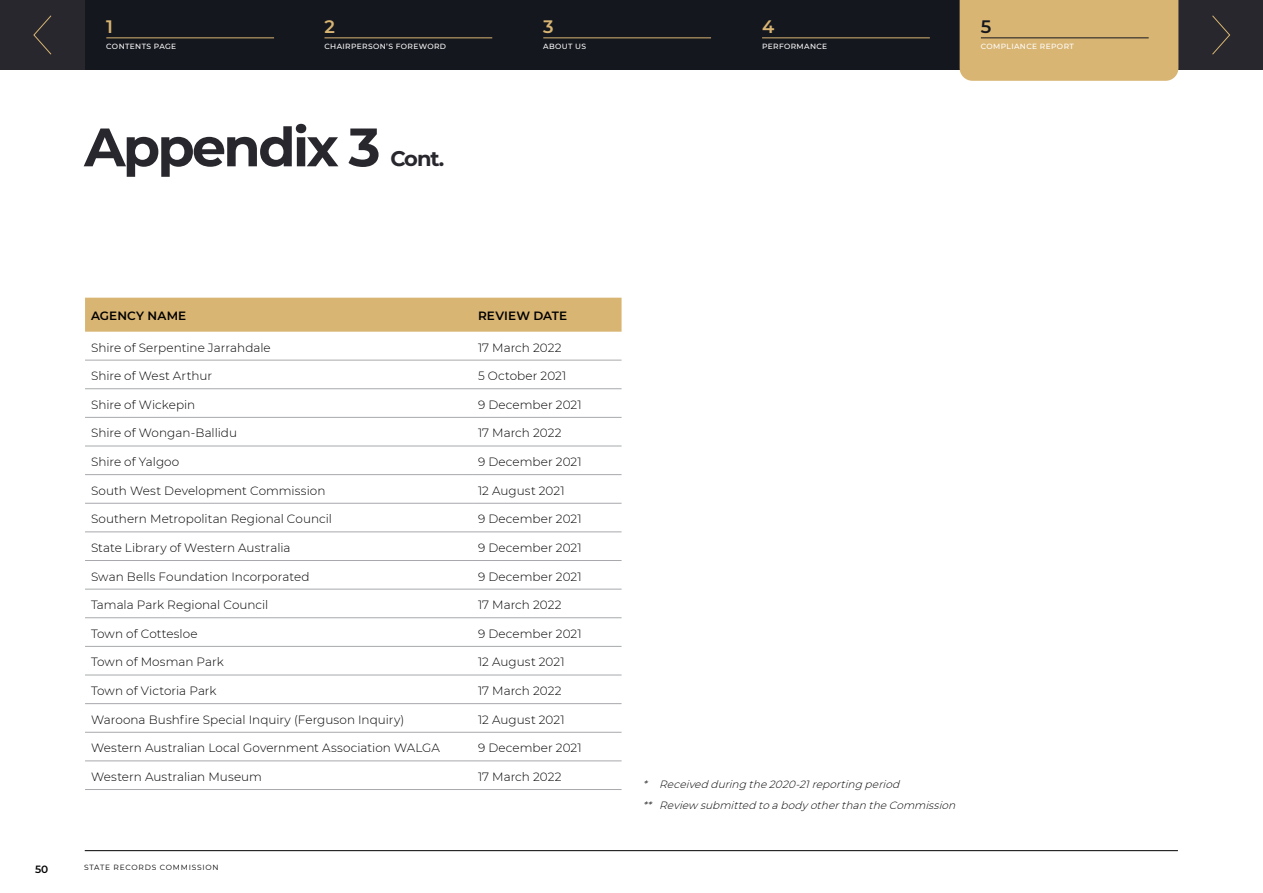
<style>
.page{position:relative;width:1263px;height:893px;background:#fff}
.page>*{position:absolute;margin:0;border:0;box-sizing:border-box;transform-origin:0 0}
.t1{font:700 54px "Montserrat";letter-spacing:-.05em;color:#27272d}
.t2{font:700 21px "Montserrat";color:#27272d}
.t3{font:600 18px "Montserrat";color:#d9b573}
.t4{font:600 18px "Montserrat";color:#15171e}
.t5{font:300 12px "Montserrat";letter-spacing:.005em;color:#000}
.t6{font:600 12px "Montserrat";letter-spacing:.015em;color:#000}
.t7{font:italic 300 10.5px/20.5px "Montserrat";color:#000}
.t8{font:600 10.5px "Montserrat";color:#000}
.t9{font:500 7.5px "Montserrat";letter-spacing:.05em;color:#fff}
.t10{font:7.5px "Montserrat";letter-spacing:.1em;color:#000}
</style>
<div class="page">
<div style="left:85px;top:298px;width:536px;height:34px;background:#d9b573"></div>
<hr style="left:85px;top:360px;width:387px;height:1px;background:#a7a9ac">
<hr style="left:472px;top:360px;width:149px;height:1px;background:#a7a9ac">
<hr style="left:85px;top:388px;width:387px;height:1px;background:#a7a9ac">
<hr style="left:472px;top:388px;width:149px;height:1px;background:#a7a9ac">
<hr style="left:85px;top:417px;width:387px;height:1px;background:#a7a9ac">
<hr style="left:472px;top:417px;width:149px;height:1px;background:#a7a9ac">
<hr style="left:85px;top:446px;width:387px;height:1px;background:#a7a9ac">
<hr style="left:472px;top:446px;width:149px;height:1px;background:#a7a9ac">
<hr style="left:85px;top:474px;width:387px;height:1px;background:#a7a9ac">
<hr style="left:472px;top:474px;width:149px;height:1px;background:#a7a9ac">
<hr style="left:85px;top:503px;width:387px;height:1px;background:#a7a9ac">
<hr style="left:472px;top:503px;width:149px;height:1px;background:#a7a9ac">
<hr style="left:85px;top:532px;width:387px;height:1px;background:#a7a9ac">
<hr style="left:472px;top:532px;width:149px;height:1px;background:#a7a9ac">
<hr style="left:85px;top:560px;width:387px;height:1px;background:#a7a9ac">
<hr style="left:472px;top:560px;width:149px;height:1px;background:#a7a9ac">
<hr style="left:85px;top:589px;width:387px;height:1px;background:#a7a9ac">
<hr style="left:472px;top:589px;width:149px;height:1px;background:#a7a9ac">
<hr style="left:85px;top:617px;width:387px;height:1px;background:#a7a9ac">
<hr style="left:472px;top:617px;width:149px;height:1px;background:#a7a9ac">
<hr style="left:85px;top:646px;width:387px;height:1px;background:#a7a9ac">
<hr style="left:472px;top:646px;width:149px;height:1px;background:#a7a9ac">
<hr style="left:85px;top:675px;width:387px;height:1px;background:#a7a9ac">
<hr style="left:472px;top:675px;width:149px;height:1px;background:#a7a9ac">
<hr style="left:85px;top:703px;width:387px;height:1px;background:#a7a9ac">
<hr style="left:472px;top:703px;width:149px;height:1px;background:#a7a9ac">
<hr style="left:85px;top:732px;width:387px;height:1px;background:#a7a9ac">
<hr style="left:472px;top:732px;width:149px;height:1px;background:#a7a9ac">
<hr style="left:85px;top:761px;width:387px;height:1px;background:#a7a9ac">
<hr style="left:472px;top:761px;width:149px;height:1px;background:#a7a9ac">
<hr style="left:85px;top:789px;width:387px;height:1px;background:#a7a9ac">
<hr style="left:472px;top:789px;width:149px;height:1px;background:#a7a9ac">
<hr style="left:85px;top:850px;width:1093px;height:1px;background:#000">
<div style="left:522px;top:0;width:219px;height:70px;background:#15171e"></div>
<div style="left:741px;top:0;width:219px;height:70px;background:#15171e"></div>
<div style="left:303px;top:0;width:219px;height:70px;background:#15171e"></div>
<div style="left:85px;top:0;width:219px;height:70px;background:#15171e"></div>
<div style="left:0;top:0;width:84px;height:70px;background:#27272d"></div>
<div style="left:1178px;top:0;width:85px;height:70px;background:#27272d"></div>
<hr style="left:543px;top:38px;width:168px;height:1px;background:#d9b573">
<hr style="left:762px;top:38px;width:168px;height:1px;background:#d9b573">
<hr style="left:324px;top:38px;width:168px;height:1px;background:#d9b573">
<hr style="left:106px;top:38px;width:168px;height:1px;background:#d9b573">
<svg style="left:33px;top:15px;width:19px;height:40px"></svg>
<svg style="left:1212px;top:15px;width:18px;height:40px"></svg>
<div style="left:960px;top:0;width:218px;height:81px;background:#d9b573"></div>
<hr style="left:981px;top:38px;width:168px;height:1px;background:#15171e">
<h3 class="t3" style="left:106px;top:14px;width:8px">1</h3>
<p class="t9" style="left:106px;top:41px;width:72px">CONTENTS PAGE</p>
<h3 class="t3" style="left:324px;top:14px;width:12px">2</h3>
<p class="t9" style="left:324px;top:41px;width:123px">CHAIRPERSON’S FOREWORD</p>
<h1 class="t1" style="left:84px;top:108px;width:298px">Appendix 3</h1>
<h2 class="t2" style="left:390px;top:144px;width:55px">Cont.</h2>
<h3 class="t3" style="left:543px;top:14px;width:12px">3</h3>
<p class="t9" style="left:543px;top:41px;width:44px">ABOUT US</p>
<p class="t6" style="left:91px;top:308px;width:97px">AGENCY NAME</p>
<p class="t6" style="left:478px;top:308px;width:91px">REVIEW DATE</p>
<p class="t5" style="left:91px;top:339px;width:181px">Shire of Serpentine Jarrahdale</p>
<p class="t5" style="left:478px;top:339px;width:85px">17 March 2022</p>
<p class="t5" style="left:91px;top:368px;width:123px">Shire of West Arthur</p>
<p class="t5" style="left:478px;top:368px;width:90px">5 October 2021</p>
<p class="t5" style="left:91px;top:396px;width:106px">Shire of Wickepin</p>
<p class="t5" style="left:478px;top:396px;width:105px">9 December 2021</p>
<p class="t5" style="left:91px;top:425px;width:147px">Shire of Wongan-Ballidu</p>
<p class="t5" style="left:478px;top:425px;width:85px">17 March 2022</p>
<p class="t5" style="left:91px;top:454px;width:90px">Shire of Yalgoo</p>
<p class="t5" style="left:478px;top:454px;width:105px">9 December 2021</p>
<p class="t5" style="left:91px;top:482px;width:236px">South West Development Commission</p>
<p class="t5" style="left:478px;top:482px;width:88px">12 August 2021</p>
<p class="t5" style="left:91px;top:511px;width:242px">Southern Metropolitan Regional Council</p>
<p class="t5" style="left:478px;top:511px;width:105px">9 December 2021</p>
<p class="t5" style="left:91px;top:540px;width:201px">State Library of Western Australia</p>
<p class="t5" style="left:478px;top:540px;width:105px">9 December 2021</p>
<p class="t5" style="left:91px;top:568px;width:220px">Swan Bells Foundation Incorporated</p>
<p class="t5" style="left:478px;top:568px;width:105px">9 December 2021</p>
<p class="t5" style="left:91px;top:597px;width:179px">Tamala Park Regional Council</p>
<p class="t5" style="left:478px;top:597px;width:85px">17 March 2022</p>
<p class="t5" style="left:91px;top:625px;width:108px">Town of Cottesloe</p>
<p class="t5" style="left:478px;top:625px;width:105px">9 December 2021</p>
<p class="t5" style="left:91px;top:654px;width:134px">Town of Mosman Park</p>
<p class="t5" style="left:478px;top:654px;width:88px">12 August 2021</p>
<p class="t5" style="left:91px;top:683px;width:127px">Town of Victoria Park</p>
<p class="t5" style="left:478px;top:683px;width:85px">17 March 2022</p>
<p class="t5" style="left:91px;top:711px;width:315px">Waroona Bushfire Special Inquiry (Ferguson Inquiry)</p>
<p class="t5" style="left:478px;top:711px;width:88px">12 August 2021</p>
<p class="t5" style="left:91px;top:740px;width:350px">Western Australian Local Government Association WALGA</p>
<p class="t5" style="left:478px;top:740px;width:105px">9 December 2021</p>
<p class="t5" style="left:91px;top:768px;width:172px">Western Australian Museum</p>
<p class="t5" style="left:478px;top:768px;width:85px">17 March 2022</p>
<p class="t8" style="left:35px;top:862px;width:15px">50</p>
<p class="t10" style="left:84px;top:863px;width:136px">STATE RECORDS COMMISSION</p>
<h3 class="t3" style="left:762px;top:14px;width:14px">4</h3>
<p class="t9" style="left:762px;top:41px;width:67px">PERFORMANCE</p>
<h3 class="t4" style="left:981px;top:14px;width:12px">5</h3>
<p class="t9" style="left:981px;top:41px;width:94px">COMPLIANCE REPORT</p>
<p class="t7" style="left:643px;top:774px;width:318px">* Received during the2020-21reporting period<br>** Review submitted toabody otherthan theCommission</p>
</div>
